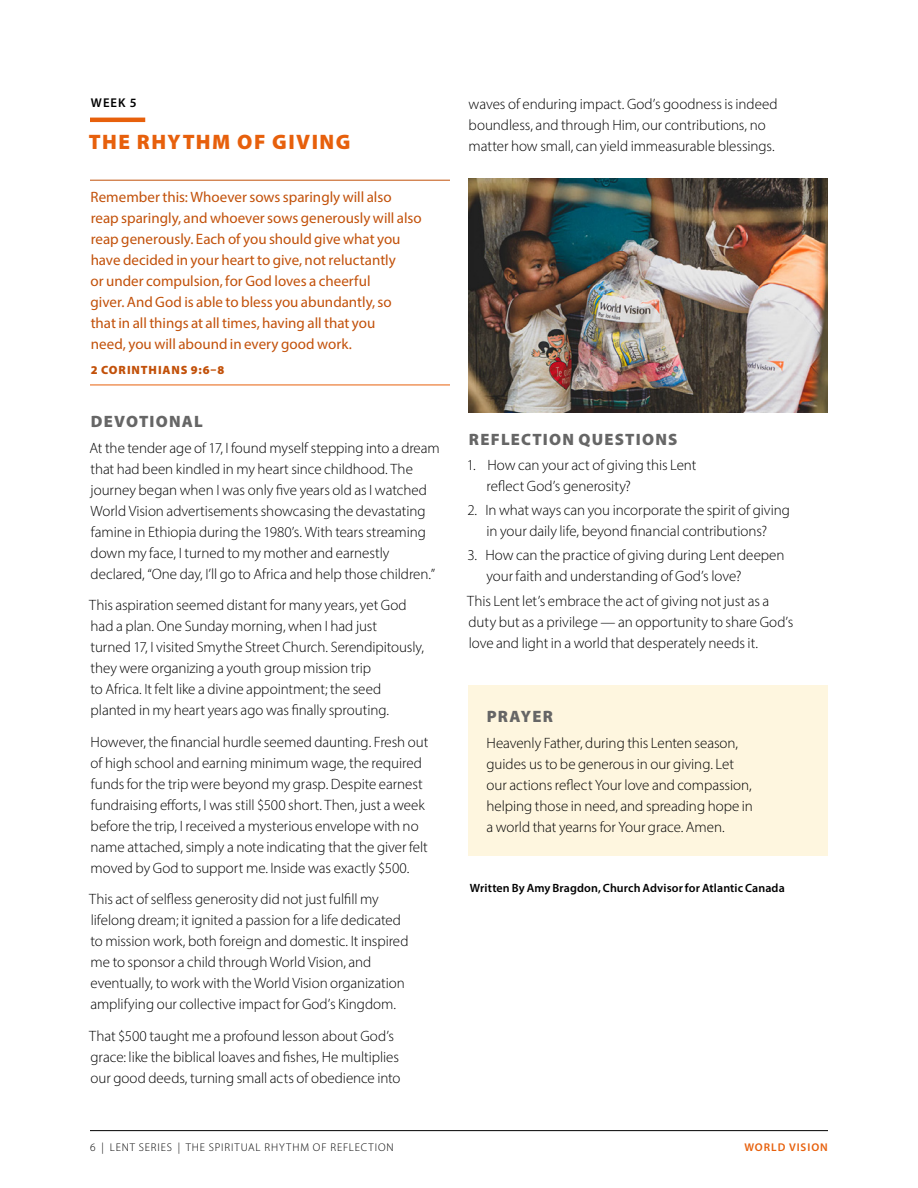
<style>
.page{position:relative;width:918px;height:1188px;background:#fff}
.page>*{position:absolute;margin:0;border:0;box-sizing:border-box;transform-origin:0 0}
.H_Heading{font:900 21px "Myriad Pro";letter-spacing:.075em;color:#e7600c}
.H_Section_Subhead{font:900 16.5px "Myriad Pro";letter-spacing:.075em;color:#666}
.P_Body_Text__Sans{font:300 15px/21px "Myriad Pro";letter-spacing:-.005em;color:#000}
.P_Scripture{font:15px/21px "Myriad Pro";color:#c2510a}
.P_Bullets__Sans{font:300 15px/20.2px "Myriad Pro";letter-spacing:-.005em;color:#000}
.H_Week{font:600 12.75px "Myriad Pro";color:#000}
.P_Acknowledgment{font:600 12px "Myriad Pro";letter-spacing:.01em;color:#000}
.P_Scripture_Chapter{font:900 12px "Myriad Pro";letter-spacing:.075em;color:#c2510a}
.P_Page_Number{font:300 11.25px "Myriad Pro";letter-spacing:.08em;color:#000}
.P_Page_Number-2{font:600 11.25px "Myriad Pro";letter-spacing:.085em;color:#e7600c}
</style>
<div class="page">
<hr style="left:90px;top:118px;width:55px;height:4px;background:#e7600c">
<hr style="left:90px;top:180px;width:360px;height:1px;background:#c2510a">
<hr style="left:90px;top:385px;width:360px;height:1px;background:#e7600c">
<div style="left:468px;top:685px;width:360px;height:62px;background:#fef6df"></div>
<div style="left:468px;top:712px;width:360px;height:144px;background:#fef6df"></div>
<hr style="left:90px;top:1130px;width:738px;height:1px;background:#000">
<img style="left:468px;top:178px;width:360px;height:234px">
<p class="H_Week" style="left:91px;top:95px;width:47px">WEEK 5</p>
<p class="H_Heading" style="left:89px;top:128px;width:263px">THE RHYTHM OF GIVING</p>
<p class="P_Scripture" style="left:91px;top:186px;width:333px">Remember this: Whoever sows sparingly will also reap sparingly, and whoever sows generously will also reap generously. Each of you should give what you have decided in your heart to give, not reluctantly<br>or under compulsion, for God loves a cheerful<br>giver. And God is able to bless you abundantly, so<br>that in all things at all times, having all that you<br>need, you will abound in every good work.</p>
<p class="P_Scripture_Chapter" style="left:91px;top:362px;width:135px">2 CORINTHIANS 9:6–8</p>
<p class="H_Section_Subhead" style="left:91px;top:410px;width:113px">DEVOTIONAL</p>
<p class="P_Body_Text__Sans" style="left:89px;top:437px;width:352px">At the tender age of 17, I found myself stepping into a dream that had been kindled in my heart since childhood. The journey began when I was only five years old as I watched World Vision advertisements showcasing the devastating famine in Ethiopia during the 1980’s. With tears streaming down my face, I turned to my mother and earnestly declared, “One day, I’ll go to Africa and help those children.”</p>
<p class="P_Body_Text__Sans" style="left:89px;top:595px;width:336px">This aspiration seemed distant for many years, yet God had a plan. One Sunday morning, when I had just<br>turned 17, I visited Smythe Street Church. Serendipitously, they were organizing a youth group mission trip<br>to Africa. It felt like a divine appointment; the seed planted in my heart years ago was finally sprouting.</p>
<p class="P_Body_Text__Sans" style="left:91px;top:731px;width:339px">However, the financial hurdle seemed daunting. Fresh out of high school and earning minimum wage, the required funds for the trip were beyond my grasp. Despite earnest fundraising efforts, I was still $500 short. Then, just a week before the trip, I received a mysterious envelope with no name attached, simply a note indicating that the giver felt moved by God to support me. Inside was exactly $500.</p>
<p class="P_Body_Text__Sans" style="left:89px;top:889px;width:321px">This act of selfless generosity did not just fulfill my lifelong dream; it ignited a passion for a life dedicated to mission work, both foreign and domestic. It inspired me to sponsor a child through World Vision, and eventually, to work with the World Vision organization amplifying our collective impact for God’s Kingdom.</p>
<p class="P_Body_Text__Sans" style="left:89px;top:1025px;width:313px">That $500 taught me a profound lesson about God’s grace: like the biblical loaves and fishes, He multiplies our good deeds, turning small acts of obedience into</p>
<p class="P_Body_Text__Sans" style="left:469px;top:93px;width:311px">waves of enduring impact. God’s goodness is indeed boundless, and through Him, our contributions, no matter how small, can yield immeasurable blessings.</p>
<p class="H_Section_Subhead" style="left:469px;top:428px;width:210px">REFLECTION QUESTIONS</p>
<p class="P_Bullets__Sans" style="left:487px;top:455px;width:211px;text-indent:-20px">1. How can your act of giving this Lent reflect God’s generosity?</p>
<p class="P_Bullets__Sans" style="left:467px;top:500px;width:324px;text-align:center">2. In what ways can you incorporate the spirit of giving in your daily life, beyond financial contributions?</p>
<p class="P_Bullets__Sans" style="left:486px;top:545px;width:300px;text-indent:-19px">3. How can the practice of giving during Lent deepen your faith and understanding of God’s love?</p>
<p class="P_Body_Text__Sans" style="left:467px;top:590px;width:328px">This Lent let’s embrace the act of giving not just as a duty but as a privilege — an opportunity to share God’s love and light in a world that desperately needs it.</p>
<p class="H_Section_Subhead" style="left:487px;top:705px;width:68px">PRAYER</p>
<p class="P_Body_Text__Sans" style="left:486px;top:732px;width:268px">Heavenly Father, during this Lenten season, guides us to be generous in our giving. Let our actions reflect Your love and compassion, helping those in need, and spreading hope in a world that yearns for Your grace. Amen.</p>
<p class="P_Acknowledgment" style="left:470px;top:880px;width:316px">Written By Amy Bragdon, Church Advisor for Atlantic Canada</p>
<p class="P_Page_Number" style="left:90px;top:1141px;width:305px">6 | LENT SERIES | THE SPIRITUAL RHYTHM OF REFLECTION</p>
<p class="P_Page_Number-2" style="left:744px;top:1141px;width:85px">WORLD VISION</p>
</div>
